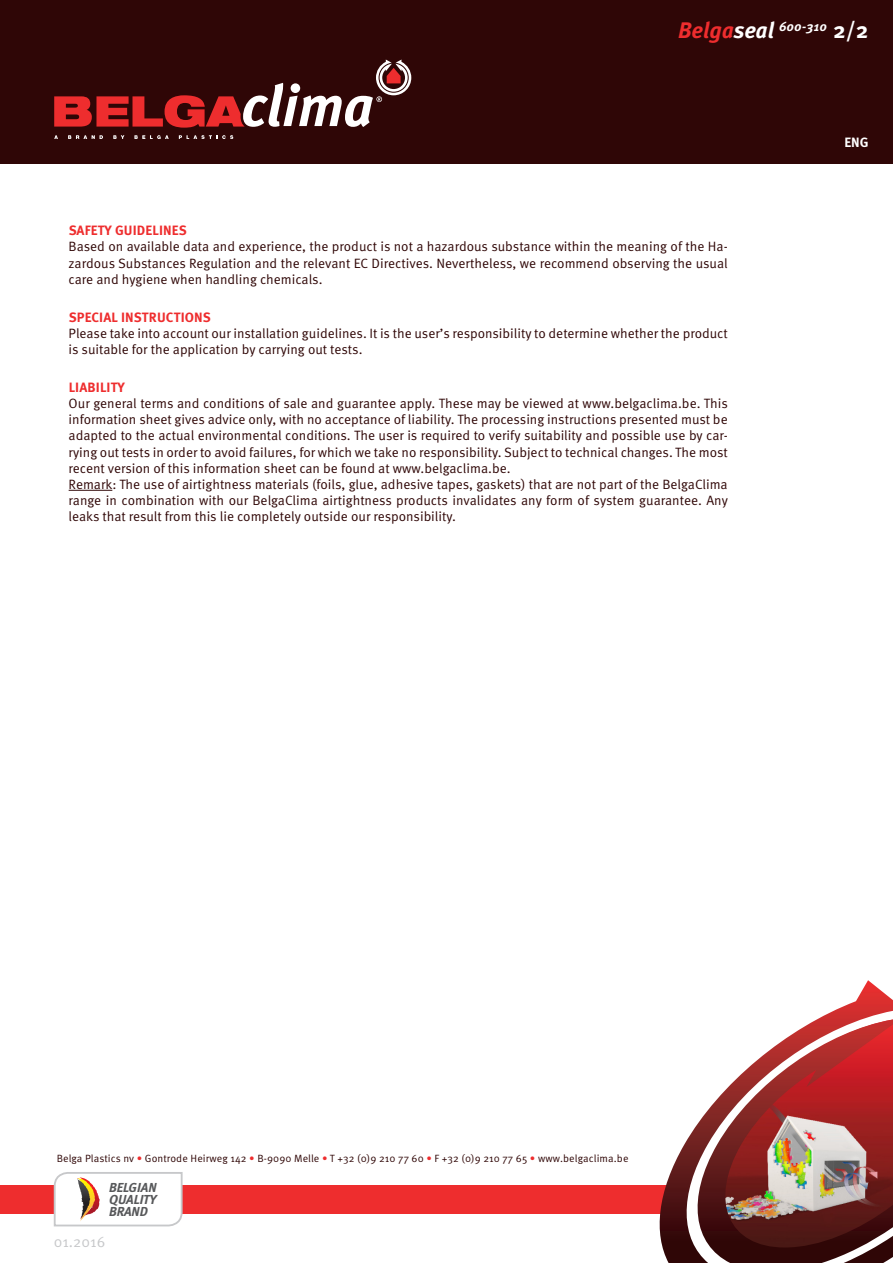
<style>
.page{position:relative;width:893px;height:1263px;background:#fff}
.page>*{position:absolute;margin:0;border:0;box-sizing:border-box;transform-origin:0 0}
.t1{font:15px "Meta Pro";color:#c7c8ca}
.t2{font:13.5px/16.2px "Meta Pro";color:#2f0606;text-align:justify}
.t3{font:700 13.5px "Meta Pro";letter-spacing:.01em;color:#ee2d2e}
.t4{font:700 13.5px "Meta Pro";color:#fff}
.t5{font:italic 700 13.05px/12px "Meta";color:#57585a;text-align:justify}
.t6{font:italic 700 13.05px "Meta Pro";color:#fff}
.t7{font:10.5px "Meta Pro";letter-spacing:.01em;color:#2f0606}
.s1{font-size:22.5px;color:#ee2d2e}
.s2{font-size:22.5px}
.s3{font-style:normal;font-size:22.5px}
.s4{color:#ee2d2e}
</style>
<div class="page">
<div style="left:0;top:0;width:893px;height:164px;background:#2f0606"></div>
<div style="left:0;top:1185px;width:677px;height:28px;background:#ee2d2e"></div>
<svg style="left:653px;top:980px;width:240px;height:283px"></svg>
<hr style="left:69px;top:490px;width:43px;height:1px;background:#2f0606">
<svg style="left:53px;top:1172px;width:131px;height:55px"></svg>
<svg style="left:54px;top:60px;width:357px;height:68px"></svg>
<svg style="left:54px;top:135px;width:4px;height:4px"></svg>
<svg style="left:68px;top:135px;width:35px;height:4px"></svg>
<svg style="left:113px;top:135px;width:11px;height:4px"></svg>
<svg style="left:134px;top:135px;width:35px;height:4px"></svg>
<svg style="left:179px;top:135px;width:54px;height:4px"></svg>
<p class="t6" style="left:678px;top:18px;width:192px"><span class="s1">Belga</span><span class="s2">seal</span> 600-310 <span class="s3">2/2</span></p>
<p class="t3" style="left:69px;top:222px;width:119px">SAFETY GUIDELINES</p>
<p class="t2" style="left:69px;top:239px;width:661px">Based on available data and experience, the product is not a hazardous substance within the meaning of the Ha&shy;zardous Substances Regulation and the relevant EC Directives. Nevertheless, we recommend observing the usual care and hygiene when handling chemicals.</p>
<p class="t3" style="left:69px;top:308px;width:144px">SPECIAL INSTRUCTIONS</p>
<p class="t2" style="left:69px;top:325px;width:661px">Please take into account our installation guidelines. It is the user’s responsibility to determine whether the product is suitable for the application by carrying out tests.</p>
<p class="t3" style="left:69px;top:378px;width:58px">LIABILITY</p>
<p class="t2" style="left:69px;top:396px;width:661px">Our general terms and conditions of sale and guarantee apply. These may be viewed at www.belgaclima.be. This information sheet gives advice only, with no acceptance of liability. The processing instructions presented must be adapted to the actual environmental conditions. The user is required to verify suitability and possible use by car&shy;rying out tests in order to avoid failures, for which we take no responsibility. Subject to technical changes. The most recent version of this information sheet can be found at www.belgaclima.be.</p>
<p class="t2" style="left:69px;top:477px;width:661px">Remark: The use of airtightness materials (foils, glue, adhesive tapes, gaskets) that are not part of the BelgaClima range in combination with our BelgaClima airtightness products invalidates any form of system guarantee. Any leaks that result from this lie completely outside our responsibility.</p>
<p class="t4" style="left:844px;top:134px;width:26px">ENG</p>
<p class="t7" style="left:57px;top:1152px;width:573px">Belga Plastics nv <span class="s4">•</span> Gontrode Heirweg 142 <span class="s4">•</span> B-9090 Melle <span class="s4">•</span> T +32 (0)9 210 77 60 <span class="s4">•</span> F +32 (0)9 210 77 65 <span class="s4">•</span> www.belgaclima.be</p>
<p class="t5" style="left:109px;top:1181px;width:49px">BELGIAN QUALITY BRAND</p>
<p class="t1" style="left:54px;top:1232px;width:53px">01.2016</p>
</div>
